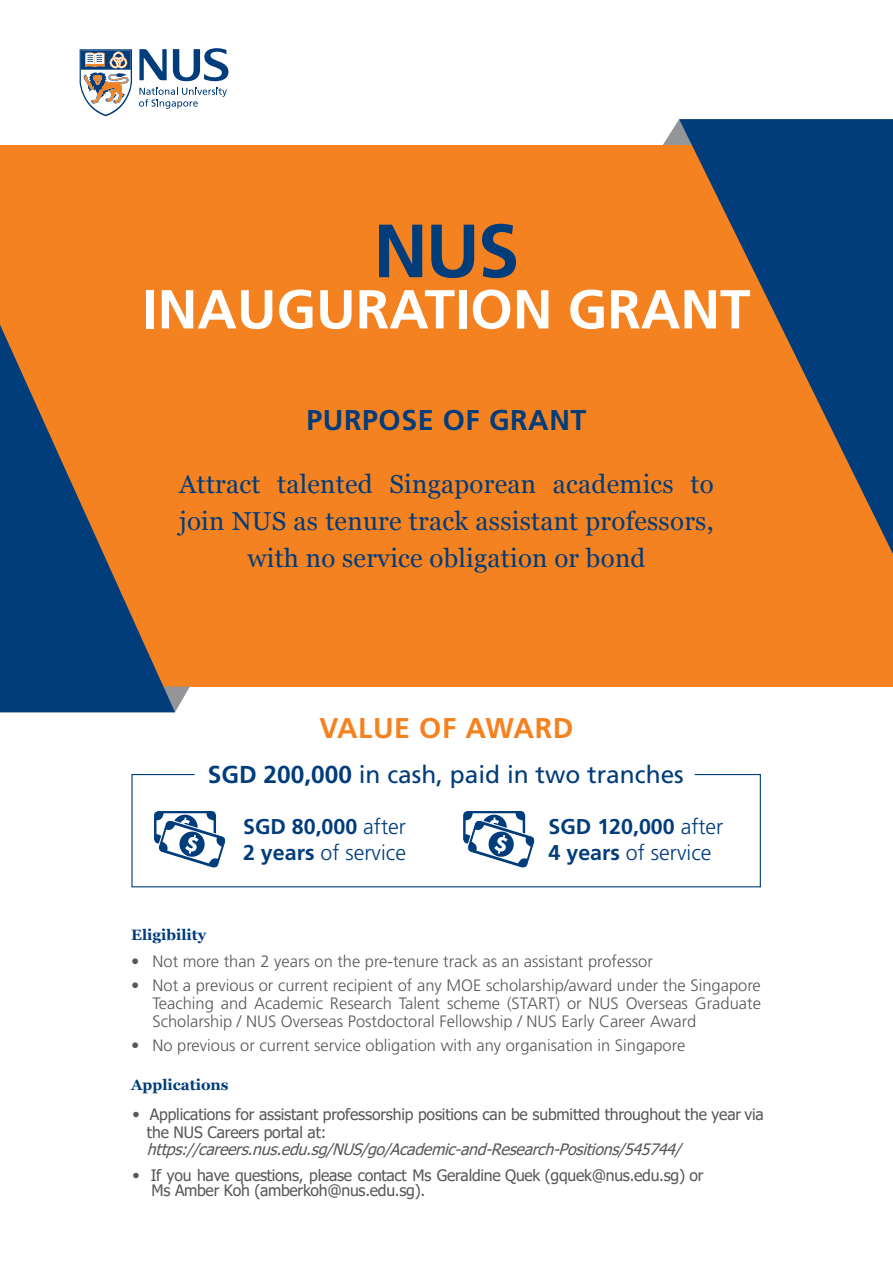
<style>
.page{position:relative;width:893px;height:1263px;background:#fff}
.page>*{position:absolute;margin:0;border:0;box-sizing:border-box;transform-origin:0 0}
.t1{font:700 75.3px "Frutiger";color:#013c7b}
.t2{font:700 54.9px "Frutiger";color:#fff}
.t3{font:700 28.5px "Frutiger";letter-spacing:.02em;color:#013c7b}
.t4{font:700 28.5px "Frutiger";letter-spacing:.02em;color:#f58220}
.t5{font:25.95px/37px "Georgia";letter-spacing:.01em;color:#013c7b;text-align:center}
.t6{font:24.45px "Frutiger";color:#013c7b}
.t7{font:700 21.45px/25.5px "Frutiger";color:#013c7b}
.t8{font:300 16.5px/18px "Frutiger";color:#57585a;text-align:justify}
.t9{font:15.75px/17.5px "Tahoma";letter-spacing:-.01em;color:#57585a}
.t10{font:700 15px "Georgia";color:#013c7b}
.s1{font-weight:700}
.s2{font-weight:300}
.s3{font-weight:400}
.s4{font-family:"Frutiger";font-weight:300}
.s5{font-style:italic}
</style>
<div class="page">
<div style="left:0;top:145px;width:893px;height:541px;background:#f58220"></div>
<svg style="left:663px;top:119px;width:16px;height:26px"></svg>
<svg style="left:679px;top:119px;width:214px;height:435px"></svg>
<svg style="left:175px;top:686px;width:15px;height:26px"></svg>
<svg style="left:0;top:325px;width:175px;height:387px"></svg>
<svg style="left:131px;top:774px;width:630px;height:114px"></svg>
<div style="left:154px;top:811px;width:62px;height:32px;background:#013c7b;border-radius:5px"></div>
<svg style="left:156px;top:813px;width:58px;height:28px"></svg>
<svg style="left:172px;top:815px;width:26px;height:25px"></svg>
<svg style="left:157px;top:818px;width:70px;height:51px"></svg>
<svg style="left:139px;top:87px;width:88px;height:22px"></svg>
<svg style="left:173px;top:48px;width:56px;height:33px"></svg>
<svg style="left:139px;top:49px;width:28px;height:31px"></svg>
<svg style="left:80px;top:49px;width:52px;height:67px"></svg>
<div style="left:463px;top:811px;width:62px;height:32px;background:#013c7b;border-radius:5px"></div>
<svg style="left:466px;top:813px;width:57px;height:28px"></svg>
<svg style="left:482px;top:815px;width:25px;height:25px"></svg>
<svg style="left:466px;top:818px;width:70px;height:51px"></svg>
<p class="t1" style="left:373px;top:207px;width:148px">NUS</p>
<p class="t2" style="left:142px;top:277px;width:610px">INAUGURATION GRANT</p>
<p class="t3" style="left:306px;top:403px;width:281px">PURPOSE OF GRANT</p>
<p class="t5" style="left:179px;top:465px;width:536px">Attract talented Singaporean academics to join NUS as tenure track assistant professors, with no service obligation or bond</p>
<p class="t4" style="left:320px;top:711px;width:255px">VALUE OF AWARD</p>
<p class="t6" style="left:208px;top:760px;width:477px"><span class="s1">SGD 200,000</span> in cash, paid in two tranches</p>
<p class="t7" style="left:243px;top:814px;width:164px">SGD 80,000 <span class="s2">after<br></span>2 years <span class="s2">of service</span></p>
<p class="t7" style="left:549px;top:814px;width:176px">SGD 120,000 <span class="s2">after<br></span>4 years <span class="s2">of service</span></p>
<p class="t10" style="left:131px;top:923px;width:77px">Eligibility</p>
<p class="t8" style="left:131px;top:952px;width:523px"><span class="s3">•</span> Not more than 2 years on the pre-tenure track as an assistant professor</p>
<p class="t8" style="left:152px;top:976px;width:610px;text-indent:-21px">• Not a previous or current recipient of any MOE scholarship/award under the Singapore Teaching and Academic Research Talent scheme (START) or NUS Overseas Graduate Scholarship / NUS Overseas Postdoctoral Fellowship / NUS Early Career Award</p>
<p class="t8" style="left:131px;top:1037px;width:555px">• No previous or current service obligation with any organisation in Singapore</p>
<p class="t10" style="left:131px;top:1074px;width:99px">Applications</p>
<p class="t9" style="left:147px;top:1106px;width:618px;text-indent:-15px"><span class="s4">•</span> Applications for assistant professorship positions can be submitted throughout the year via the NUS Careers portal at: <span class="s5">https://careers.nus.edu.sg/NUS/go/Academic-and-Research-Positions/545744/</span></p>
<p class="t9" style="left:152px;top:1168px;width:553px;line-height:15.5px;text-indent:-20px"><span class="s4">•</span> If you have questions, please contact Ms Geraldine Quek (gquek@nus.edu.sg) or<br>Ms Amber Koh (amberkoh@nus.edu.sg).</p>
</div>
